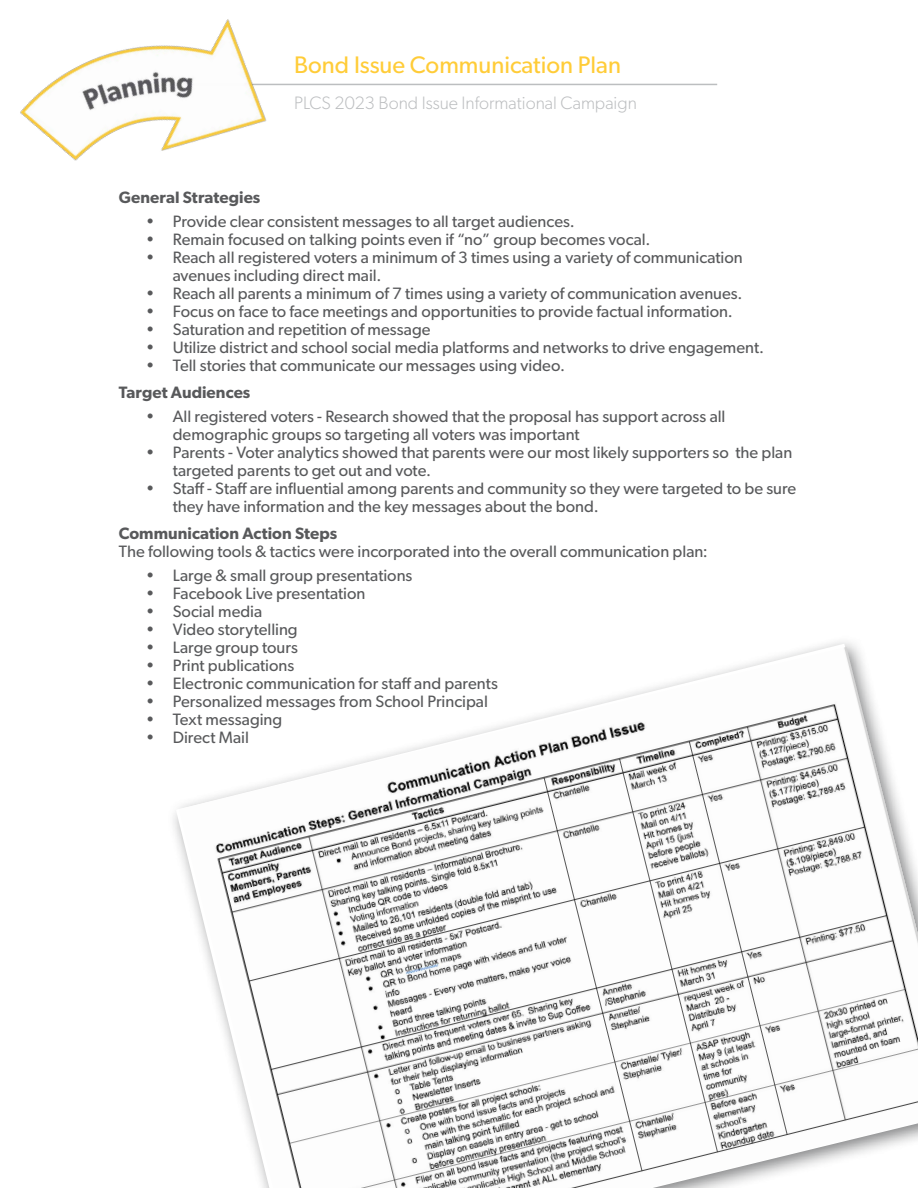
<style>
.page{position:relative;width:918px;height:1188px;background:#fff}
.page>*{position:absolute;margin:0;border:0;box-sizing:border-box;transform-origin:0 0}
.t1{font:24px "Gibson";color:#ffcc38}
.t2{font:300 18px "Gibson";color:#bcbec0}
.t3{font:16.5px/18px "Gibson";color:#58595b}
.t4{font:600 16.5px "Gibson";letter-spacing:.005em;color:#58595b}
</style>
<div class="page">
<hr style="left:121px;top:84px;width:596px;height:1px;background:#bcbec0">
<img style="left:20px;top:19px;width:303px;height:142px">
<img style="left:179px;top:647px;width:739px;height:541px">
<h1 class="t1" style="left:294px;top:51px;width:328px">Bond Issue Communication Plan</h1>
<p class="t2" style="left:294px;top:92px;width:344px">PLCS 2023 Bond Issue Informational Campaign</p>
<p class="t4" style="left:119px;top:187px;width:143px">General Strategies</p>
<p class="t3" style="left:146px;top:212px;width:431px">• Provide clear consistent messages to all target audiences.</p>
<p class="t3" style="left:146px;top:230px;width:506px">• Remain focused on talking points even if “no” group becomes vocal.</p>
<p class="t3" style="left:173px;top:248px;width:571px;text-indent:-27px">• Reach all registered voters a minimum of 3 times using a variety of communication avenues including direct mail.</p>
<p class="t3" style="left:146px;top:284px;width:598px">• Reach all parents a minimum of 7 times using a variety of communication avenues.</p>
<p class="t3" style="left:146px;top:302px;width:589px">• Focus on face to face meetings and opportunities to provide factual information.</p>
<p class="t3" style="left:146px;top:320px;width:286px">• Saturation and repetition of message</p>
<p class="t3" style="left:146px;top:338px;width:620px">• Utilize district and school social media platforms and networks to drive engagement.</p>
<p class="t3" style="left:146px;top:356px;width:421px">• Tell stories that communicate our messages using video.</p>
<p class="t4" style="left:119px;top:382px;width:133px">Target Audiences</p>
<p class="t3" style="left:173px;top:407px;width:554px;text-indent:-27px">• All registered voters - Research showed that the proposal has support across all demographic groups so targeting all voters was important</p>
<p class="t3" style="left:173px;top:443px;width:621px;text-indent:-27px">• Parents - Voter analytics showed that parents were our most likely supporters so the plan targeted parents to get out and vote.</p>
<p class="t3" style="left:173px;top:479px;width:625px;text-indent:-27px">• Staff - Staff are influential among parents and community so they were targeted to be sure they have information and the key messages about the bond.</p>
<p class="t4" style="left:119px;top:524px;width:220px">Communication Action Steps</p>
<p class="t3" style="left:119px;top:542px;width:591px">The following tools &amp; tactics were incorporated into the overall communication plan:</p>
<p class="t3" style="left:146px;top:566px;width:268px">• Large &amp; small group presentations</p>
<p class="t3" style="left:146px;top:584px;width:221px">• Facebook Live presentation</p>
<p class="t3" style="left:146px;top:602px;width:118px">• Social media</p>
<p class="t3" style="left:146px;top:620px;width:153px">• Video storytelling</p>
<p class="t3" style="left:146px;top:638px;width:154px">• Large group tours</p>
<p class="t3" style="left:146px;top:656px;width:150px">• Print publications</p>
<p class="t3" style="left:146px;top:674px;width:354px">• Electronic communication for staff and parents</p>
<p class="t3" style="left:146px;top:692px;width:344px">• Personalized messages from School Principal</p>
<p class="t3" style="left:146px;top:710px;width:138px">• Text messaging</p>
<p class="t3" style="left:146px;top:728px;width:105px">• Direct Mail</p>
</div>
